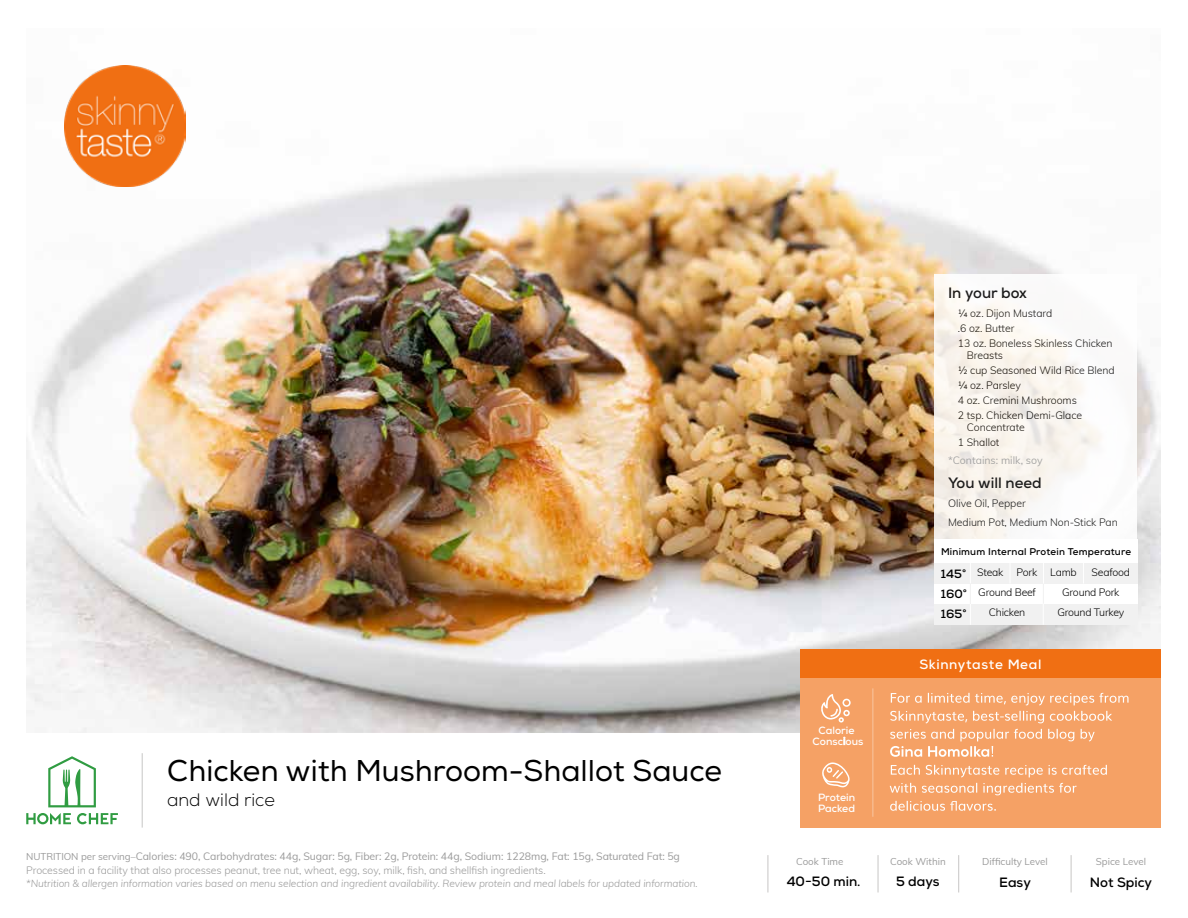
<style>
.page{position:relative;width:1188px;height:918px;background:#fff}
.page>*{position:absolute;margin:0;border:0;box-sizing:border-box;transform-origin:0 0}
.t1{font:30px "Nexa";color:#000}
.t2{font:300 18px "Nexa";color:#000}
.t3{font:700 15px "Nexa";color:#000}
.t4{font:700 13.5px "Nexa";color:#000}
.t5{font:700 13.5px "Nexa";letter-spacing:.05em;color:#fff}
.t6{font:700 12px/20px "Nexa";color:#000;text-align:justify}
.t7{font:300 10.5px/15px "Muli";letter-spacing:-.005em;color:#000}
.t8{font:300 10.5px/13.5px "Muli";letter-spacing:-.005em;color:#9a9a9a}
.t9{font:700 10.5px/10.5px "Nexa";color:#fff;text-align:center}
.t10{font:10.5px "Muli";color:#9a9a9a}
.t11{font:italic 300 10.2px "Muli";letter-spacing:-.005em;color:#9a9a9a}
.t12{font:9.75px "Muli";color:#9a9a9a}
.t13{font:700 9.75px "Nexa";letter-spacing:.02em;color:#000}
.s1{font-weight:400;font-size:9.75px}
.s2{font-weight:400}
</style>
<div class="page">
<img style="left:26px;top:65px;width:1134px;height:668px">
<hr style="left:142px;top:753px;width:1px;height:75px;background:#c7c6c5">
<hr style="left:878px;top:855px;width:1px;height:37px;background:#c7c6c5">
<hr style="left:768px;top:855px;width:1px;height:37px;background:#c7c6c5">
<hr style="left:958px;top:855px;width:1px;height:37px;background:#c7c6c5">
<hr style="left:1071px;top:855px;width:1px;height:37px;background:#c7c6c5">
<svg style="left:935px;top:274px;width:202px;height:265px;fill:#faf8f3"></svg>
<div style="left:935px;top:539px;width:203px;height:86px;background:#fff"></div>
<div style="left:935px;top:604px;width:203px;height:20px;background:#f1f1f1"></div>
<div style="left:935px;top:563px;width:203px;height:20px;background:#f1f1f1"></div>
<svg style="left:970px;top:563px;width:1px;height:61px"></svg>
<svg style="left:1043px;top:563px;width:1px;height:40px"></svg>
<svg style="left:1083px;top:563px;width:1px;height:20px"></svg>
<img style="left:65px;top:66px;width:120px;height:121px">
<div style="left:800px;top:649px;width:360px;height:179px;background:#f5a165"></div>
<hr style="left:873px;top:688px;width:1px;height:129px;background:#fff">
<div style="left:800px;top:649px;width:360px;height:29px;background:#f06f13"></div>
<svg style="left:890px;top:729px;width:205px;height:28px"></svg>
<svg style="left:890px;top:711px;width:222px;height:12px"></svg>
<svg style="left:891px;top:693px;width:238px;height:12px"></svg>
<svg style="left:822px;top:762px;width:28px;height:25px"></svg>
<svg style="left:821px;top:694px;width:30px;height:29px"></svg>
<svg style="left:890px;top:801px;width:106px;height:10px"></svg>
<svg style="left:890px;top:783px;width:187px;height:12px"></svg>
<svg style="left:891px;top:765px;width:216px;height:12px"></svg>
<svg style="left:26px;top:756px;width:92px;height:68px"></svg>
<h1 class="t1" style="left:167px;top:752px;width:557px">Chicken with Mushroom-Shallot Sauce</h1>
<h2 class="t2" style="left:167px;top:789px;width:109px">and wild rice</h2>
<p class="t8" style="left:26px;top:849px;width:655px"><span class="s1">NUTRITION per serving–</span><span class="s2">Calories: 490, Carbohydrates: 44g, Sugar: 5g, Fiber: 2g, Protein: 44g, Sodium: 1228mg, Fat: 15g, Saturated Fat: 5g<br></span>Processed in a facility that also processes peanut, tree nut, wheat, egg, soy, milk, fish, and shellfish ingredients.</p>
<p class="t11" style="left:26px;top:876px;width:673px">*Nutrition &amp; allergen information varies based on menu selection and ingredient availability. Review protein and meal labels for updated information.</p>
<h3 class="t3" style="left:948px;top:283px;width:80px">In your box</h3>
<p class="t7" style="left:958px;top:305px;width:156px">¼ oz. Dijon Mustard<br>.6 oz. Butter<br>13 oz. Boneless Skinless Chicken</p>
<p class="t7" style="left:958px;top:347px;width:158px;text-indent:9px">Breasts<br>½ cup Seasoned Wild Rice Blend ¼ oz. Parsley<br>4 oz. Cremini Mushrooms<br>2 tsp. Chicken Demi-Glace</p>
<p class="t7" style="left:958px;top:419px;width:68px;text-indent:9px">Concentrate<br>1 Shallot</p>
<p class="t10" style="left:948px;top:452px;width:96px">*Contains: milk, soy</p>
<h3 class="t3" style="left:948px;top:473px;width:95px">You will need</h3>
<p class="t7" style="left:948px;top:493px;width:171px;line-height:18.8px">Olive Oil, Pepper<br>Medium Pot, Medium Non-Stick Pan</p>
<p class="t13" style="left:941px;top:545px;width:192px">Minimum Internal Protein Temperature</p>
<p class="t7" style="left:977px;top:564px;width:28px">Steak</p>
<p class="t7" style="left:1050px;top:564px;width:28px">Lamb</p>
<p class="t7" style="left:1092px;top:564px;width:40px">Seafood</p>
<p class="t7" style="left:1057px;top:605px;width:68px">Ground Turkey</p>
<p class="t7" style="left:1016px;top:564px;width:22px">Pork</p>
<p class="t7" style="left:989px;top:605px;width:38px">Chicken</p>
<p class="t6" style="left:941px;top:564px;width:28px">145° 160° 165°</p>
<p class="t7" style="left:978px;top:584px;width:59px">Ground Beef</p>
<p class="t7" style="left:1062px;top:584px;width:59px">Ground Pork</p>
<p class="t9" style="left:813px;top:725px;width:52px">Calorie<br>Conscious</p>
<p class="t9" style="left:818px;top:792px;width:39px;text-align:left">Protein<br>Packed</p>
<p class="t12" style="left:796px;top:854px;width:49px">Cook Time</p>
<p class="t5" style="left:919px;top:655px;width:124px">Skinnytaste Meal</p>
<p class="t12" style="left:890px;top:854px;width:57px">Cook Within</p>
<p class="t12" style="left:982px;top:854px;width:67px">Difficulty Level</p>
<p class="t12" style="left:1096px;top:854px;width:52px">Spice Level</p>
<p class="t4" style="left:787px;top:873px;width:75px">40-50 min.</p>
<p class="t4" style="left:896px;top:873px;width:45px">5 days</p>
<p class="t4" style="left:999px;top:873px;width:33px">Easy</p>
<p class="t4" style="left:1090px;top:873px;width:64px">Not Spicy</p>
</div>
